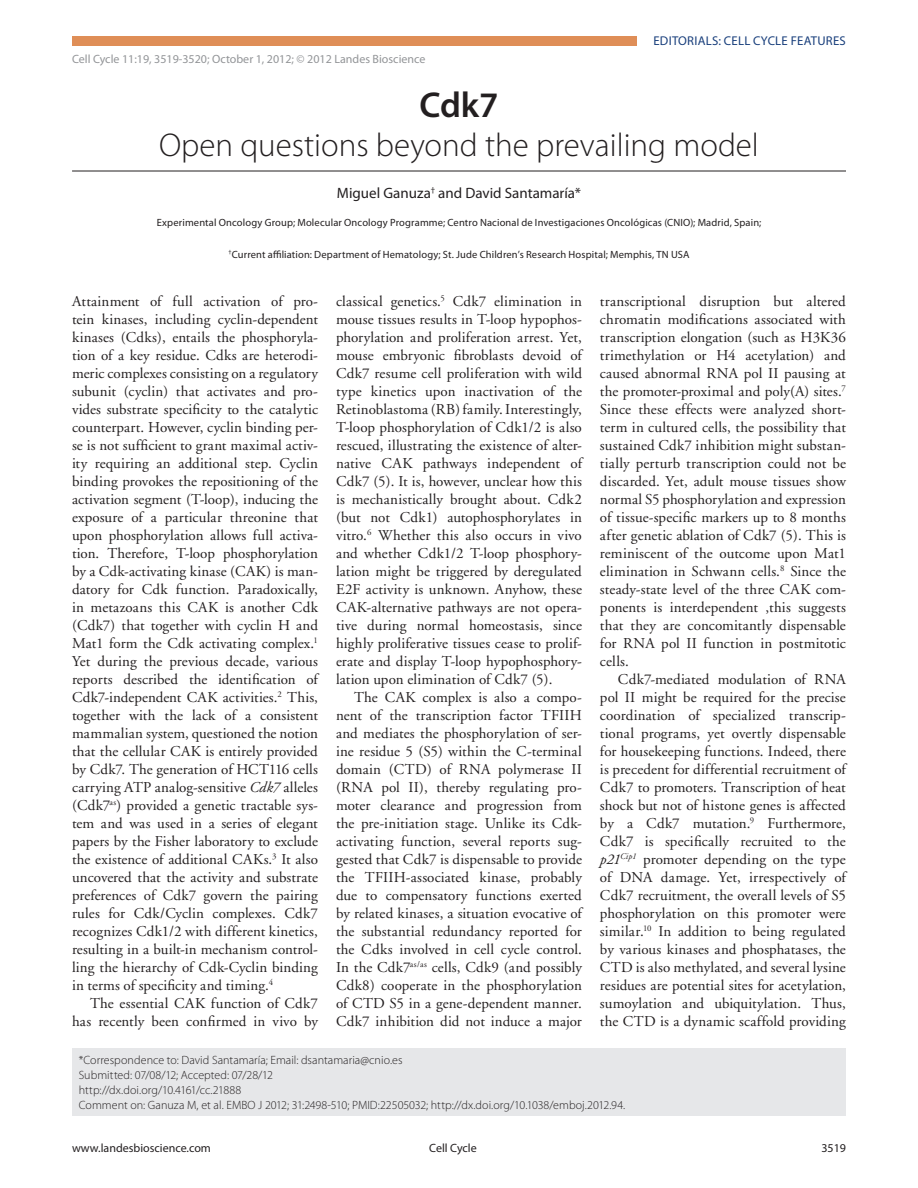
<style>
.page{position:relative;width:918px;height:1188px;background:#fff}
.page>*{position:absolute;margin:0;border:0;box-sizing:border-box;transform-origin:0 0}
.t1{font:600 36px "Myriad Pro";color:#231f20}
.t2{font:300 33px "Myriad Pro";color:#231f20}
.t3{font:15px/18px "Adobe Garamond";letter-spacing:.005em;color:#231f20;text-align:justify}
.t4{font:15px "Myriad Pro";color:#231f20}
.t5{font:12.75px "Myriad Pro";letter-spacing:.02em;color:#193f7c}
.t6{font:300 12px/15px "Myriad Pro";color:#231f20}
.t7{font:12px "Myriad Pro";color:#939598}
.t8{font:12px "Myriad Pro";color:#231f20}
.t9{font:10.5px "Myriad Pro";letter-spacing:.015em;color:#231f20}
.s1{font-style:italic}
</style>
<div class="page">
<div style="left:72px;top:36px;width:564px;height:10px;background:#df8e57"></div>
<hr style="left:72px;top:171px;width:774px;height:1px;background:#231f20">
<div style="left:72px;top:1048px;width:774px;height:68px;background:#e6e7e9"></div>
<p class="t7" style="left:72px;top:52px;width:355px">Cell Cycle 11:19, 3519-3520; October 1, 2012; © 2012 Landes Bioscience</p>
<p class="t5" style="left:653px;top:32px;width:194px">Editorials: CELl cycle Features</p>
<h1 class="t1" style="left:419px;top:82px;width:81px">Cdk7</h1>
<h2 class="t2" style="left:159px;top:125px;width:601px">Open questions beyond the prevailing model</h2>
<p class="t4" style="left:337px;top:184px;width:246px">Miguel Ganuza<sup>†</sup> and David Santamaría*</p>
<p class="t9" style="left:157px;top:217px;width:606px">Experimental Oncology Group; Molecular Oncology Programme; Centro Nacional de I nvestigaciones Oncológicas (CNIO); Madrid, Spain;</p>
<p class="t9" style="left:229px;top:248px;width:450px"><sup>†</sup>Current affiliation: Department of Hematology; St. Jude Children’s Research Hospital; Memphis, TN USA</p>
<p class="t3" style="left:72px;top:293px;width:248px">Attainment of full activation of pro&shy;tein kinases, including cyclin-dependent kinases (Cdks), entails the phosphoryla&shy;tion of a key residue. Cdks are heterodi&shy;meric complexes consisting on a regulatory subunit (cyclin) that activates and pro&shy;vides substrate specificity to the catalytic counterpart. However, cyclin binding per&shy;se is not sufficient to grant maximal activ&shy;ity requiring an additional step. Cyclin binding provokes the repositioning of the activation segment (T-loop), inducing the exposure of a particular threonine that upon phosphorylation allows full activa&shy;tion. Therefore, T-loop phosphorylation by a Cdk-activating kinase (CAK) is man&shy;datory for Cdk function. Paradoxically, in metazoans this CAK is another Cdk (Cdk7) that together with cyclin H and Mat1 form the Cdk activating complex.<sup>1<br></sup>Yet during the previous decade, various reports described the identification of Cdk7-independent CAK activities.<sup>2</sup> This, together with the lack of a consistent mammalian system, questioned the notion that the cellular CAK is entirely provided by Cdk7. The generation of HCT116 cells carrying ATP analog-sensitive <span class="s1">Cdk7</span> alleles (Cdk7<sup>as</sup>) provided a genetic tractable sys&shy;tem and was used in a series of elegant papers by the Fisher laboratory to exclude the existence of additional CAKs.<sup>3</sup> It also uncovered that the activity and substrate preferences of Cdk7 govern the pairing rules for Cdk/Cyclin complexes. Cdk7 recognizes Cdk1/2 with different kinetics, resulting in a built-in mechanism control&shy;ling the hierarchy of Cdk-Cyclin binding in terms of specificity and timing.<sup>4</sup></p>
<p class="t3" style="left:72px;top:995px;width:247px;text-align:right">The essential CAK function of Cdk7 has recently been confirmed in vivo by</p>
<p class="t3" style="left:336px;top:293px;width:248px">classical genetics.<sup>5</sup> Cdk7 elimination in mouse tissues results in T-loop hypophos&shy;phorylation and proliferation arrest. Yet, mouse embryonic fibroblasts devoid of Cdk7 resume cell proliferation with wild type kinetics upon inactivation of the Retinoblastoma (RB) family. Interestingly, T-loop phosphorylation of Cdk1/2 is also rescued, illustrating the existence of alter&shy;native CAK pathways independent of Cdk7 (5). It is, however, unclear how this is mechanistically brought about. Cdk2 (but not Cdk1) autophosphorylates in vitro.<sup>6</sup> Whether this also occurs in vivo and whether Cdk1/2 T-loop phosphory&shy;lation might be triggered by deregulated E2F activity is unknown. Anyhow, these CAK-alternative pathways are not opera&shy;tive during normal homeostasis, since highly proliferative tissues cease to prolif&shy;erate and display T-loop hypophosphory&shy;lation upon elimination of Cdk7 (5).</p>
<p class="t3" style="left:336px;top:689px;width:247px;text-indent:18px">The CAK complex is also a compo&shy;nent of the transcription factor TFIIH and mediates the phosphorylation of ser&shy;ine residue 5 (S5) within the C-terminal domain (CTD) of RNA polymerase II (RNA pol II), thereby regulating pro&shy;moter clearance and progression from the pre-initiation stage. Unlike its Cdk&shy;activating function, several reports sug&shy;gested that Cdk7 is dispensable to provide the TFIIH-associated kinase, probably due to compensatory functions exerted by related kinases, a situation evocative of the substantial redundancy reported for the Cdks involved in cell cycle control.<br>In the Cdk7<sup>as/as</sup> cells, Cdk9 (and possibly Cdk8) cooperate in the phosphorylation of CTD S5 in a gene-dependent manner.<br>Cdk7 inhibition did not induce a major</p>
<p class="t3" style="left:600px;top:293px;width:247px">transcriptional disruption but altered chromatin modifications associated with transcription elongation (such as H3K36 trimethylation or H4 acetylation) and caused abnormal RNA pol II pausing at the promoter-proximal and poly(A) sites.<sup>7<br></sup>Since these effects were analyzed short&shy;term in cultured cells, the possibility that sustained Cdk7 inhibition might substan&shy;tially perturb transcription could not be discarded. Yet, adult mouse tissues show normal S5 phosphorylation and expression of tissue-specific markers up to 8 months after genetic ablation of Cdk7 (5). This is reminiscent of the outcome upon Mat1 elimination in Schwann cells.<sup>8</sup> Since the steady-state level of the three CAK com&shy;ponents is interdependent ,this suggests that they are concomitantly dispensable for RNA pol II function in postmitotic cells.</p>
<p class="t3" style="left:600px;top:671px;width:247px;text-indent:18px">Cdk7-mediated modulation of RNA pol II might be required for the precise coordination of specialized transcrip&shy;tional programs, yet overtly dispensable for housekeeping functions. Indeed, there is precedent for differential recruitment of Cdk7 to promoters. Transcription of heat shock but not of histone genes is affected by a Cdk7 mutation.<sup>9</sup> Furthermore, Cdk7 is specifically recruited to the <span class="s1">p21</span><sup>Cip1</sup> promoter depending on the type of DNA damage. Yet, irrespectively of Cdk7 recruitment, the overall levels of S5 phosphorylation on this promoter were similar.<sup>10</sup> In addition to being regulated by various kinases and phosphatases, the CTD is also methylated, and several lysine residues are potential sites for acetylation, sumoylation and ubiquitylation. Thus, the CTD is a dynamic scaffold providing</p>
<p class="t6" style="left:79px;top:1053px;width:548px">*Correspondence to: David Santamaría; Email: dsantamaria@cnio.es<br>Submitted: 07/08/12; Accepted: 07/28/12<br>http://dx.doi.org/10.4161/cc.21888<br>Comment on: Ganuza M, et al. EMBO J 2012; 31:2498-510; PMID:22505032; http://dx.doi.org/10.1038/emboj.2012.94.</p>
<p class="t8" style="left:72px;top:1141px;width:140px">www.landesbioscience.com</p>
<p class="t8" style="left:429px;top:1141px;width:49px">Cell Cycle</p>
<p class="t8" style="left:821px;top:1141px;width:26px">3519</p>
</div>
